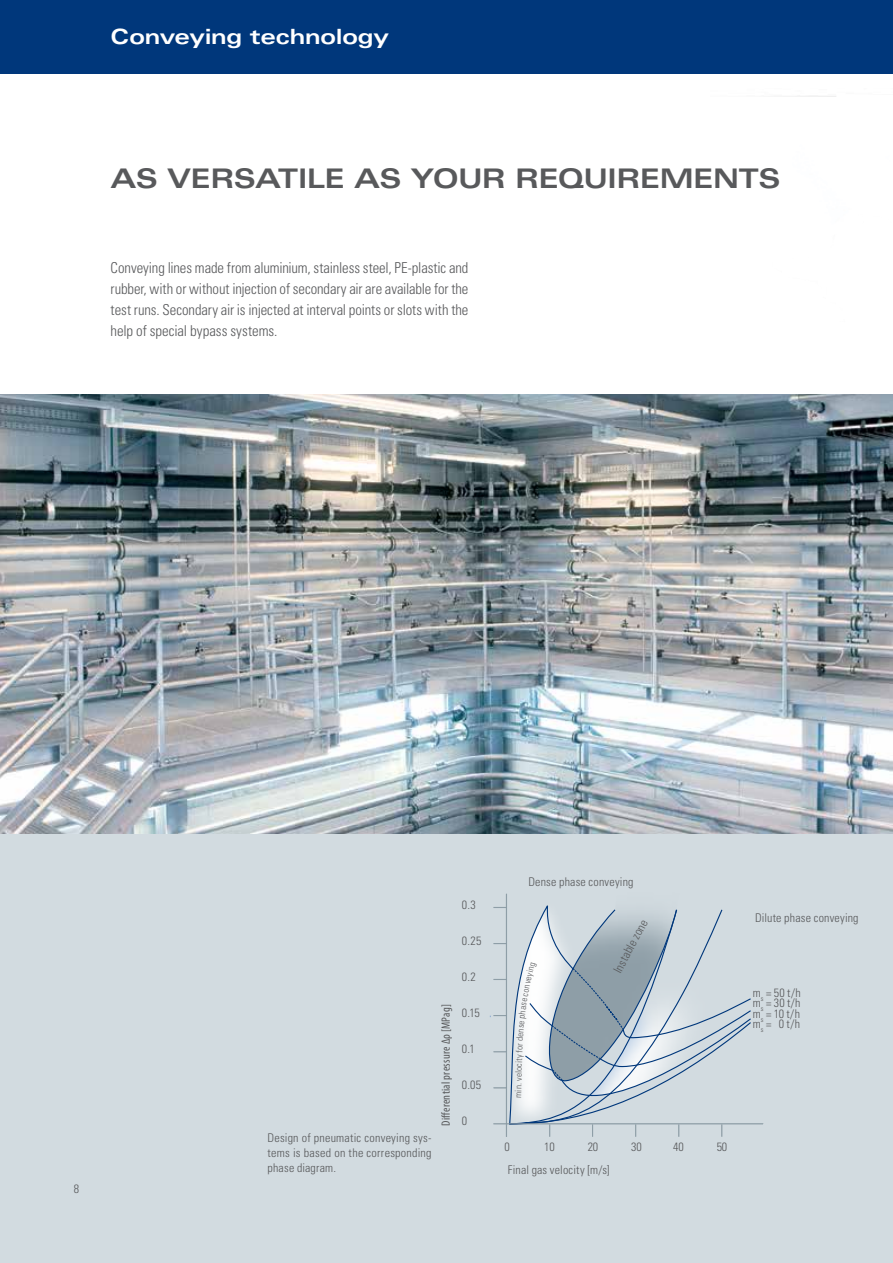
<style>
.page{position:relative;width:893px;height:1263px;background:#fff}
.page>*{position:absolute;margin:0;border:0;box-sizing:border-box;transform-origin:0 0}
.t1{font:700 expanded 27px "Univers LT Std";letter-spacing:-.015em;color:#58595b}
.t2{font:700 expanded 21px "Univers LT Std";letter-spacing:-.005em;color:#fff}
.t3{font:300 condensed 15px/21px "Univers LT Std";letter-spacing:-.005em;color:#58595b;text-align:justify}
.t4{font:300 condensed 12px/10.5px "Univers LT Std";letter-spacing:.02em;color:#58595b;text-align:justify}
.t5{font:condensed 12px "Myriad Pro";letter-spacing:.02em;color:#58595b}
.t6{font:300 condensed 9px "Univers LT Std";color:#58595b}
</style>
<div class="page">
<div style="left:0;top:0;width:893px;height:73px;background:#00377b"></div>
<div style="left:0;top:402px;width:893px;height:861px;background:#d2dbe0"></div>
<img style="left:0;top:395px;width:893px;height:438px">
<hr style="left:506px;top:894px;width:1px;height:243px;background:#8e9ea7">
<hr style="left:493px;top:1123px;width:270px;height:1px;background:#8e9ea7">
<svg style="left:490px;top:905px;width:262px;height:232px"></svg>
<h2 class="t2" style="left:111px;top:25px;width:280px">Conveying technology</h2>
<h1 class="t1" style="left:111px;top:163px;width:671px">AS VERSATILE AS YOUR REQUIREMENTS</h1>
<p class="t3" style="left:111px;top:257px;width:359px">Conveying lines made from aluminium, stainless steel, PE-plastic and rubber, with or without injection of secondary air are available for the test runs. Secondary air is injected at interval points or slots with the help of special bypass systems.</p>
<p class="t4" style="left:74px;top:1183px;width:7px">8</p>
<p class="t4" style="left:268px;top:1130px;width:166px;line-height:15px">Design of pneumatic conveying sys&shy;tems is based on the corresponding phase diagram.</p>
<p class="t5" style="left:439px;top:1126px;width:123px;rotate:-90deg">Differential pressure Δρ [MPag]</p>
<p class="t4" style="left:462px;top:899px;width:15px">0.3</p>
<p class="t4" style="left:462px;top:935px;width:21px">0.25</p>
<p class="t4" style="left:462px;top:971px;width:15px">0.2</p>
<p class="t4" style="left:462px;top:1007px;width:19px">0.15</p>
<p class="t4" style="left:462px;top:1043px;width:14px">0.1</p>
<p class="t4" style="left:462px;top:1079px;width:21px">0.05</p>
<p class="t4" style="left:462px;top:1115px;width:7px">0</p>
<p class="t4" style="left:528px;top:877px;width:107px">Dense phase conveying</p>
<p class="t4" style="left:612px;top:970px;width:61px;rotate:-62deg">Instable zone</p>
<p class="t6" style="left:513px;top:1063px;width:15px;rotate:-88deg">ity f</p>
<p class="t6" style="left:513px;top:1091px;width:30px;rotate:-89deg">in. veloc</p>
<p class="t4" style="left:504px;top:1141px;width:7px">0</p>
<p class="t4" style="left:544px;top:1141px;width:12px">10</p>
<p class="t4" style="left:588px;top:1141px;width:12px">20</p>
<p class="t4" style="left:631px;top:1141px;width:12px">30</p>
<p class="t4" style="left:673px;top:1141px;width:12px">40</p>
<p class="t4" style="left:717px;top:1141px;width:12px">50</p>
<p class="t4" style="left:508px;top:1164px;width:103px">Final gas velocity [m/s]</p>
<p class="t4" style="left:755px;top:913px;width:105px">Dilute phase conveying</p>
<p class="t4" style="left:753px;top:987px;width:49px">m<sub>s</sub> = 50 t/h m<sub>s</sub> = 30 t/h m<sub>s</sub> = 10 t/h m<sub>s</sub> = 0 t/h</p>
</div>
